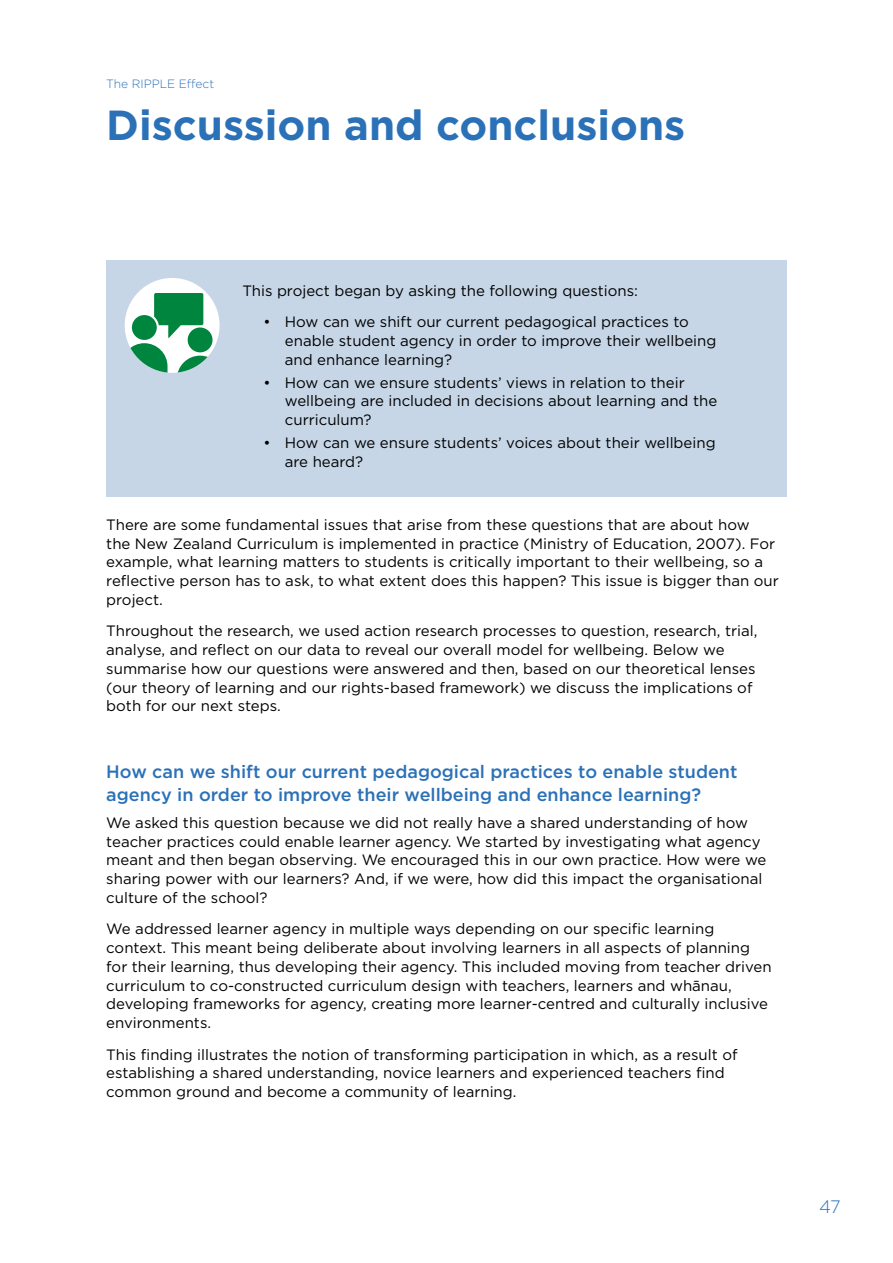
<style>
.page{position:relative;width:893px;height:1263px;background:#fff}
.page>*{position:absolute;margin:0;border:0;box-sizing:border-box;transform-origin:0 0}
.t1{font:700 42px "Gotham";color:#2b71b8}
.t2{font:500 18px/22.5px "Gotham";color:#2b71b8}
.t3{font:300 18px "Gotham";color:#2b71b8}
.t4{font:15px/18.8px "Gotham";color:#000}
.t5{font:300 12px "Gotham";color:#2b71b8}
</style>
<div class="page">
<div style="left:106px;top:260px;width:681px;height:236px;background:#c6d6e7"></div>
<div style="left:125px;top:278px;width:95px;height:95px;background:#fff;border-radius:50%"></div>
<svg style="left:125px;top:293px;width:95px;height:80px"></svg>
<div style="left:188px;top:327px;width:25px;height:25px;background:#00853e;border-radius:50%"></div>
<p class="t5" style="left:106px;top:76px;width:109px">The RIPPLE Effect</p>
<h1 class="t1" style="left:106px;top:97px;width:580px">Discussion and conclusions</h1>
<p class="t4" style="left:242px;top:280px;width:397px">This project began by asking the following questions:</p>
<p class="t4" style="left:285px;top:312px;width:433px;text-indent:-21px">• How can we shift our current pedagogical practices to enable student agency in order to improve their wellbeing and enhance learning?</p>
<p class="t4" style="left:285px;top:372px;width:434px;text-indent:-21px">• How can we ensure students’ views in relation to their wellbeing are included in decisions about learning and the curriculum?</p>
<p class="t4" style="left:285px;top:433px;width:432px;text-indent:-21px">• How can we ensure students’ voices about their wellbeing are heard?</p>
<p class="t4" style="left:106px;top:515px;width:674px">There are some fundamental issues that arise from these questions that are about how<br>the New Zealand Curriculum is implemented in practice (Ministry of Education, 2007). For example, what learning matters to students is critically important to their wellbeing, so a reflective person has to ask, to what extent does this happen? This issue is bigger than our project.</p>
<p class="t4" style="left:106px;top:621px;width:653px">Throughout the research, we used action research processes to question, research, trial, analyse, and reflect on our data to reveal our overall model for wellbeing. Below we summarise how our questions were answered and then, based on our theoretical lenses (our theory of learning and our rights-based framework) we discuss the implications of both for our next steps.</p>
<p class="t2" style="left:106px;top:760px;width:633px">How can we shift our current pedagogical practices to enable student agency in order to improve their wellbeing and enhance learning?</p>
<p class="t4" style="left:106px;top:813px;width:662px">We asked this question because we did not really have a shared understanding of how teacher practices could enable learner agency. We started by investigating what agency meant and then began observing. We encouraged this in our own practice. How were we sharing power with our learners? And, if we were, how did this impact the organisational culture of the school?</p>
<p class="t4" style="left:106px;top:919px;width:667px">We addressed learner agency in multiple ways depending on our specific learning context. This meant being deliberate about involving learners in all aspects of planning for their learning, thus developing their agency. This included moving from teacher driven curriculum to co-constructed curriculum design with teachers, learners and whānau, developing frameworks for agency, creating more learner-centred and culturally inclusive environments.</p>
<p class="t4" style="left:106px;top:1045px;width:633px">This finding illustrates the notion of transforming participation in which, as a result of establishing a shared understanding, novice learners and experienced teachers find common ground and become a community of learning.</p>
<p class="t3" style="left:819px;top:1195px;width:23px">47</p>
</div>
